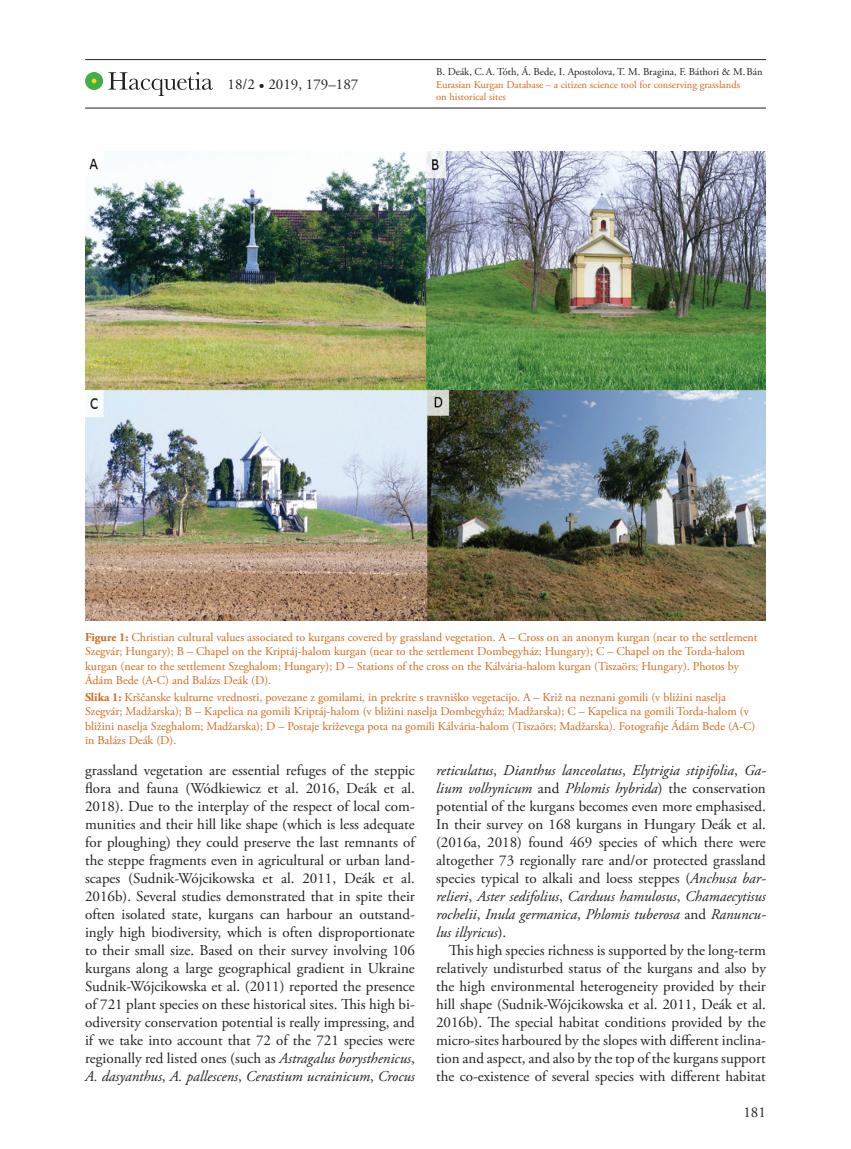
<style>
.page{position:relative;width:851px;height:1149px;background:#fff}
.page>*{position:absolute;margin:0;border:0;box-sizing:border-box;transform-origin:0 0}
.t1{font:15px/18px "Adobe Garamond Pro";color:#231f20;text-align:justify}
.t2{font:12px/14.4px "Adobe Garamond Pro";color:#d3691a}
.t3{font:10.5px/12.6px "Adobe Garamond Pro";color:#d3691a}
.t4{font:10.5px "Adobe Garamond Pro";color:#231f20}
.s1{font-weight:700}
.s2{font-style:italic}
</style>
<div class="page">
<hr style="left:85px;top:59px;width:680px;height:1px;background:#231f20">
<hr style="left:85px;top:108px;width:680px;height:1px;background:#231f20">
<svg style="left:108px;top:72px;width:105px;height:24px"></svg>
<div style="left:85px;top:72px;width:18px;height:18px;background:#40ae49;border-radius:50%"></div>
<svg style="left:92px;top:79px;width:4px;height:4px"></svg>
<img style="left:85px;top:151px;width:680px;height:469px">
<p class="t1" style="left:227px;top:76px;width:132px">18/2 • 2019, 179–187</p>
<p class="t4" style="left:436px;top:65px;width:328px">B. Deák, C.A. Tóth, Á. Bede, I. Apostolova, T. M. Bragina, F. Báthori &amp; M.Bán</p>
<p class="t3" style="left:436px;top:78px;width:305px">Eurasian Kurgan Database – a citizen science tool for conserving grasslands on historical sites</p>
<p class="t2" style="left:85px;top:630px;width:673px"><span class="s1">Figure 1:</span> Christian cultural values associated to kurgans covered by grassland vegetation. A – Cross on an anonym kurgan (near to the settlement Szegvár; Hungary); B – Chapel on the Kriptáj-halom kurgan (near to the settlement Dombegyház; Hungary); C – Chapel on the Torda-halom kurgan (near to the settlement Szeghalom; Hungary); D – Stations of the cross on the Kálvária-halom kurgan (Tiszaörs; Hungary). Photos by Ádám Bede (A-C) and Balázs Deák (D).</p>
<p class="t2" style="left:85px;top:690px;width:671px"><span class="s1">Slika 1:</span> Krščanske kulturne vrednosti, povezane z gomilami, in prekrite s travniško vegetacijo. A – Križ na neznani gomili (v bližini naselja Szegvár; Madžarska); B – Kapelica na gomili Kriptáj-halom (v bližini naselja Dombegyház; Madžarska); C – Kapelica na gomili Torda-halom (v bližini naselja Szeghalom; Madžarska); D – Postaje križevega pota na gomili Kálvária-halom (Tiszaörs; Madžarska). Fotografije Ádám Bede (A-C) in Balázs Deák (D).</p>
<p class="t1" style="left:85px;top:761px;width:331px">grassland vegetation are essential refuges of the steppic flora and fauna (Wódkiewicz et al. 2016, Deák et al.<br>2018). Due to the interplay of the respect of local com&shy;munities and their hill like shape (which is less adequate for ploughing) they could preserve the last remnants of the steppe fragments even in agricultural or urban land&shy;scapes (Sudnik-Wójcikowska et al. 2011, Deák et al.<br>2016b). Several studies demonstrated that in spite their often isolated state, kurgans can harbour an outstand&shy;ingly high biodiversity, which is often disproportionate to their small size. Based on their survey involving 106 kurgans along a large geographical gradient in Ukraine Sudnik-Wójcikowska et al. (2011) reported the presence of 721 plant species on these historical sites. This high bi&shy;odiversity conservation potential is really impressing, and if we take into account that 72 of the 721 species were regionally red listed ones (such as <span class="s2">Astragalus borysthenicus</span>, <span class="s2">A. dasyanthus</span>, <span class="s2">A. pallescens</span>, <span class="s2">Cerastium ucrainicum</span>, <span class="s2">Crocus</span></p>
<p class="t1" style="left:436px;top:761px;width:331px"><span class="s2">reticulatus</span>, <span class="s2">Dianthus lanceolatus</span>, <span class="s2">Elytrigia stipifolia</span>, <span class="s2">Ga&shy;lium volhynicum</span> and <span class="s2">Phlomis hybrida</span>) the conservation potential of the kurgans becomes even more emphasised.<br>In their survey on 168 kurgans in Hungary Deák et al. (2016a, 2018) found 469 species of which there were altogether 73 regionally rare and/or protected grassland species typical to alkali and loess steppes (<span class="s2">Anchusa bar&shy;relieri</span>, <span class="s2">Aster sedifolius</span>, <span class="s2">Carduus hamulosus</span>, <span class="s2">Chamaecytisus rochelii</span>, <span class="s2">Inula germanica</span>, <span class="s2">Phlomis tuberosa</span> and <span class="s2">Ranuncu&shy;lus illyricus</span>).</p>
<p class="t1" style="left:436px;top:941px;width:331px;text-indent:13px">This high species richness is supported by the long-term relatively undisturbed status of the kurgans and also by the high environmental heterogeneity provided by their hill shape (Sudnik-Wójcikowska et al. 2011, Deák et al.<br>2016b). The special habitat conditions provided by the micro-sites harboured by the slopes with different inclina&shy;tion and aspect, and also by the top of the kurgans support the co-existence of several species with different habitat</p>
<p class="t1" style="left:743px;top:1103px;width:24px">181</p>
</div>
